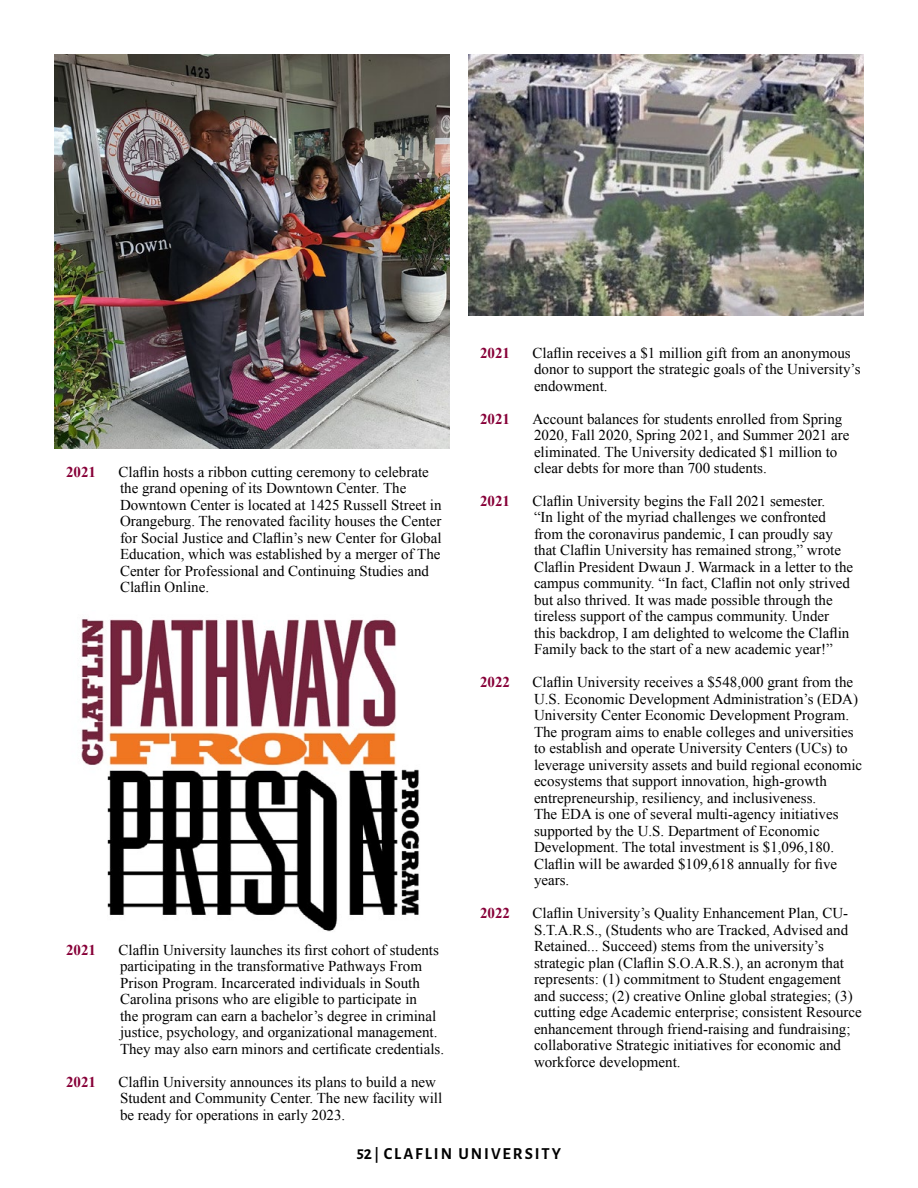
<style>
.page{position:relative;width:918px;height:1188px;background:#fff}
.page>*{position:absolute;margin:0;border:0;box-sizing:border-box;transform-origin:0 0}
.t1{font:700 16.5px "Alegreya Sans SC";letter-spacing:.12em;color:#000}
.t2{font:15px/16.5px "Times New Roman";color:#000}
.t3{font:700 15px "Times New Roman";color:#870038}
.s1{font-size:15px}
</style>
<div class="page">
<img style="left:81px;top:619px;width:339px;height:313px">
<img style="left:54px;top:55px;width:396px;height:394px">
<img style="left:468px;top:54px;width:396px;height:261px">
<p class="t3" style="left:66px;top:461px;width:31px">2021</p>
<p class="t2" style="left:118px;top:463px;width:325px">Claflin hosts a ribbon cutting ceremony to celebrate the grand opening of its Downtown Center. The Downtown Center is located at 1425 Russell Street in Orangeburg. The renovated facility houses the Center for Social Justice and Claflin’s new Center for Global Education, which was established by a merger of The Center for Professional and Continuing Studies and Claflin Online.</p>
<p class="t3" style="left:66px;top:939px;width:31px">2021</p>
<p class="t2" style="left:118px;top:941px;width:327px">Claflin University launches its first cohort of students participating in the transformative Pathways From Prison Program. Incarcerated individuals in South Carolina prisons who are eligible to participate in<br>the program can earn a bachelor’s degree in criminal justice, psychology, and organizational management.<br>They may also earn minors and certificate credentials.</p>
<p class="t3" style="left:66px;top:1071px;width:31px">2021</p>
<p class="t2" style="left:118px;top:1073px;width:325px">Claflin University announces its plans to build a new<br>Student and Community Center. The new facility will be ready for operations in early 2023.</p>
<p class="t3" style="left:480px;top:342px;width:31px">2021</p>
<p class="t2" style="left:532px;top:344px;width:330px">Claflin receives a $1 million gift from an anonymous donor to support the strategic goals of the University’s endowment.</p>
<p class="t3" style="left:480px;top:408px;width:31px">2021</p>
<p class="t2" style="left:532px;top:410px;width:318px">Account balances for students enrolled from Spring 2020, Fall 2020, Spring 2021, and Summer 2021 are eliminated. The University dedicated $1 million to clear debts for more than 700 students.</p>
<p class="t3" style="left:480px;top:490px;width:31px">2021</p>
<p class="t2" style="left:532px;top:492px;width:322px">Claflin University begins the Fall 2021 semester.<br>“In light of the myriad challenges we confronted from the coronavirus pandemic, I can proudly say that Claflin University has remained strong,” wrote Claflin President Dwaun J. Warmack in a letter to the campus community. “In fact, Claflin not only strived but also thrived. It was made possible through the tireless support of the campus community. Under<br>this backdrop, I am delighted to welcome the Claflin Family back to the start of a new academic year!”</p>
<p class="t3" style="left:480px;top:672px;width:31px">2022</p>
<p class="t2" style="left:532px;top:674px;width:331px">Claflin University receives a $548,000 grant from the U.S. Economic Development Administration’s (EDA)<br>University Center Economic Development Program.<br>The program aims to enable colleges and universities to establish and operate University Centers (UCs) to leverage university assets and build regional economic ecosystems that support innovation, high-growth entrepreneurship, resiliency, and inclusiveness.<br>The EDA is one of several multi-agency initiatives supported by the U.S. Department of Economic Development. The total investment is $1,096,180.<br>Claflin will be awarded $109,618 annually for five years.</p>
<p class="t3" style="left:480px;top:903px;width:31px">2022</p>
<p class="t2" style="left:532px;top:905px;width:331px">Claflin University’s Quality Enhancement Plan, CU-S.T.A.R.S., (Students who are Tracked, Advised and Retained... Succeed) stems from the university’s strategic plan (Claflin S.O.A.R.S.), an acronym that represents: (1) commitment to Student engagement and success; (2) creative Online global strategies; (3) cutting edge Academic enterprise; consistent Resource enhancement through friend-raising and fundraising; collaborative Strategic initiatives for economic and workforce development.</p>
<p class="t1" style="left:357px;top:1142px;width:206px">52 <span class="s1">|</span> CLAFLIN UNIVERSITY</p>
</div>
